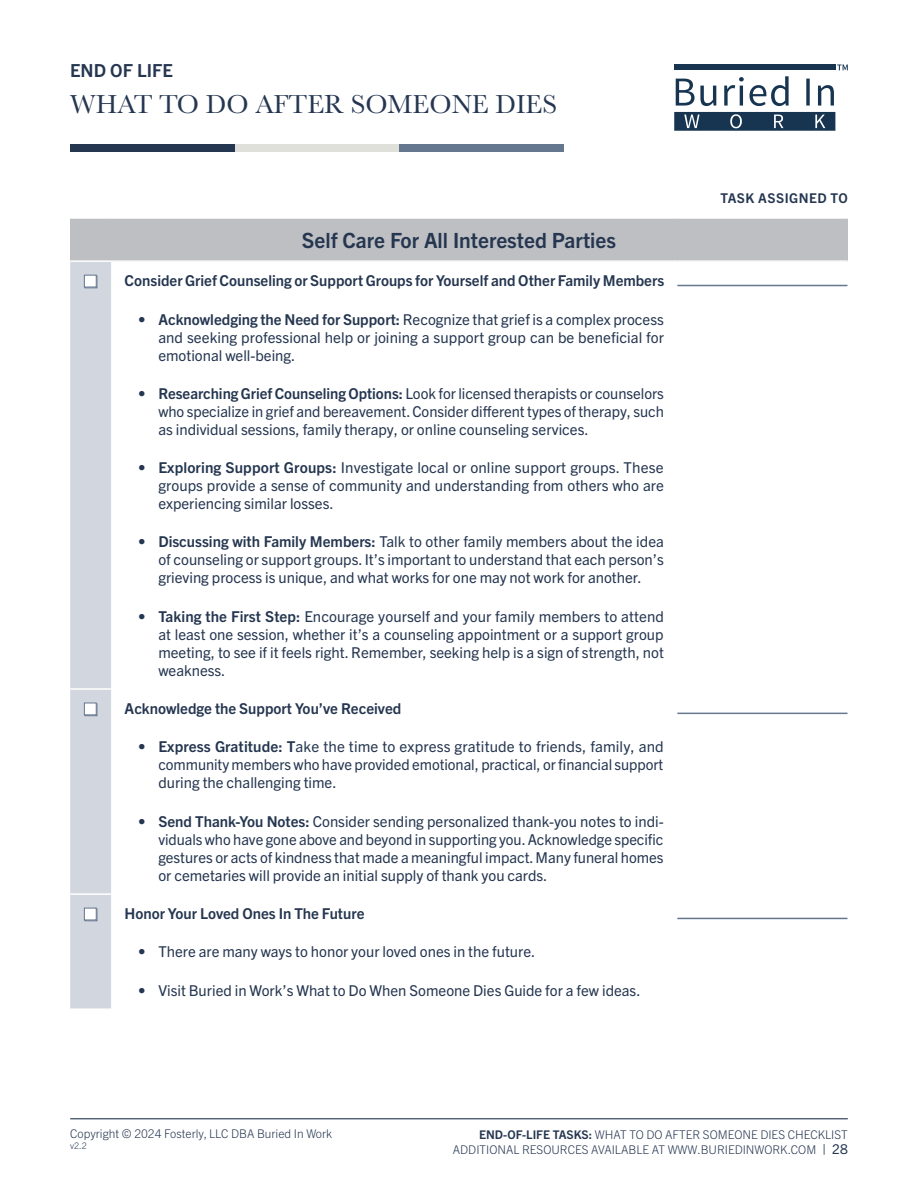
<style>
.page{position:relative;width:918px;height:1188px;background:#fff}
.page>*{position:absolute;margin:0;border:0;box-sizing:border-box;transform-origin:0 0}
.t1{font:27px "Baskerville";color:#253650}
.t2{font:700 21px "Trade Gothic Next LT Pro";color:#253650}
.t3{font:700 18px "Trade Gothic Next LT Pro";color:#253650}
.t4{font:15px/18px "Trade Gothic Next LT Pro";color:#253650;text-align:justify}
.Checklist{font:700 15px "Trade Gothic Next LT Pro";color:#253650}
.Checklist-2{font:700 13.5px "Trade Gothic Next LT Pro";letter-spacing:.04em;color:#253650}
.t5{font:300 12px "Trade Gothic Next LT Pro";color:#253650}
.t6{font:300 9px "Trade Gothic Next LT Pro";color:#253650}
.s1{font-weight:700}
.s2{font-weight:400;font-size:13.5px}
</style>
<div class="page">
<hr style="left:70px;top:1118px;width:778px;height:1px;background:#253650">
<div style="left:70px;top:144px;width:165px;height:7px;background:#253650"></div>
<div style="left:235px;top:144px;width:165px;height:7px;background:#e0e0db"></div>
<div style="left:400px;top:144px;width:164px;height:7px;background:#65768f"></div>
<div style="left:674px;top:64px;width:161px;height:6px;background:#173451"></div>
<svg style="left:676px;top:76px;width:158px;height:30px"></svg>
<svg style="left:674px;top:112px;width:161px;height:19px;background:#2d4762"></svg>
<svg style="left:837px;top:65px;width:11px;height:5px"></svg>
<div style="left:70px;top:218px;width:778px;height:43px;background:#bebfc2"></div>
<div style="left:70px;top:262px;width:41px;height:746px;background:#d2d7df"></div>
<hr style="left:70px;top:217px;width:41px;height:2px;background:#fff">
<hr style="left:111px;top:217px;width:566px;height:2px;background:#fff">
<hr style="left:677px;top:217px;width:171px;height:2px;background:#fff">
<hr style="left:70px;top:260px;width:41px;height:2px;background:#fff">
<hr style="left:111px;top:260px;width:566px;height:2px;background:#fff">
<hr style="left:677px;top:260px;width:171px;height:2px;background:#fff">
<hr style="left:70px;top:688px;width:41px;height:2px;background:#fff">
<hr style="left:70px;top:893px;width:41px;height:2px;background:#fff">
<svg style="left:85px;top:287px;width:12px;height:1px"></svg>
<div style="left:84px;top:275px;width:13px;height:12px;background:#fff;border:1px solid #65768f"></div>
<hr style="left:677px;top:285px;width:171px;height:1px;background:#65768f">
<svg style="left:85px;top:715px;width:12px;height:1px"></svg>
<div style="left:84px;top:703px;width:13px;height:12px;background:#fff;border:1px solid #65768f"></div>
<hr style="left:677px;top:713px;width:171px;height:1px;background:#65768f">
<svg style="left:85px;top:920px;width:12px;height:1px"></svg>
<div style="left:84px;top:908px;width:13px;height:12px;background:#fff;border:1px solid #65768f"></div>
<hr style="left:677px;top:918px;width:171px;height:1px;background:#65768f">
<p class="t3" style="left:70px;top:58px;width:104px">END OF LIFE</p>
<p class="t1" style="left:70px;top:87px;width:488px">WHAT TO DO AFTER SOMEONE DIES</p>
<p class="t2" style="left:302px;top:225px;width:316px">Self Care For All Interested Parties</p>
<p class="Checklist" style="left:125px;top:270px;width:541px">Consider Grief Counseling or Support Groups for Yourself and Other Family Members</p>
<p class="t4" style="left:158px;top:309px;width:507px;text-indent:-20px"><span class="s1">• Acknowledging the Need for Support:</span> Recognize that grief is a complex process and seeking professional help or joining a support group can be beneficial for emotional well-being.</p>
<p class="t4" style="left:158px;top:383px;width:507px;text-indent:-20px"><span class="s1">• Researching Grief Counseling Options:</span> Look for licensed therapists or counselors who specialize in grief and bereavement. Consider different types of therapy, such as individual sessions, family therapy, or online counseling services.</p>
<p class="t4" style="left:158px;top:458px;width:507px;text-indent:-20px"><span class="s1">• Exploring Support Groups:</span> Investigate local or online support groups. These groups provide a sense of community and understanding from others who are experiencing similar losses.</p>
<p class="t4" style="left:158px;top:532px;width:507px;text-indent:-20px"><span class="s1">• Discussing with Family Members:</span> Talk to other family members about the idea of counseling or support groups. It’s important to understand that each person’s grieving process is unique, and what works for one may not work for another.</p>
<p class="t4" style="left:158px;top:606px;width:507px;text-indent:-20px"><span class="s1">• Taking the First Step:</span> Encourage yourself and your family members to attend at least one session, whether it’s a counseling appointment or a support group meeting, to see if it feels right. Remember, seeking help is a sign of strength, not weakness.</p>
<p class="Checklist" style="left:125px;top:698px;width:278px">Acknowledge the Support You’ve Received</p>
<p class="t4" style="left:158px;top:737px;width:507px;text-indent:-20px"><span class="s1">• Express Gratitude: T</span>ake the time to express gratitude to friends, family, and community members who have provided emotional, practical, or financial support during the challenging time.</p>
<p class="t4" style="left:158px;top:811px;width:507px;text-indent:-20px"><span class="s1">• Send Thank-You Notes:</span> Consider sending personalized thank-you notes to indi&shy;viduals who have gone above and beyond in supporting you. Acknowledge specific gestures or acts of kindness that made a meaningful impact. Many funeral homes or cemetaries will provide an initial supply of thank you cards.</p>
<p class="Checklist" style="left:125px;top:903px;width:241px">Honor Your Loved Ones In The Future</p>
<p class="t4" style="left:138px;top:942px;width:399px">• There are many ways to honor your loved ones in the future.</p>
<p class="t4" style="left:138px;top:980px;width:504px">• Visit Buried in Work’s What to Do When Someone Dies Guide for a few ideas.</p>
<p class="Checklist-2" style="left:720px;top:189px;width:129px">TASK ASSIGNED TO</p>
<p class="t5" style="left:70px;top:1125px;width:263px">Copyright © 2024 Fosterly, LLC DBA Buried In Work</p>
<p class="t6" style="left:70px;top:1139px;width:18px">v2.2</p>
<p class="t5" style="left:479px;top:1126px;width:370px"><span class="s1">END-OF-LIFE TASKS:</span> WHAT TO DO AFTER SOMEONE DIES CHECKLIST</p>
<p class="t5" style="left:453px;top:1141px;width:396px">ADDITIONAL RESOURCES AVAILABLE AT WWW.BURIEDINWORK.COM <span class="s2">| 28</span></p>
</div>
